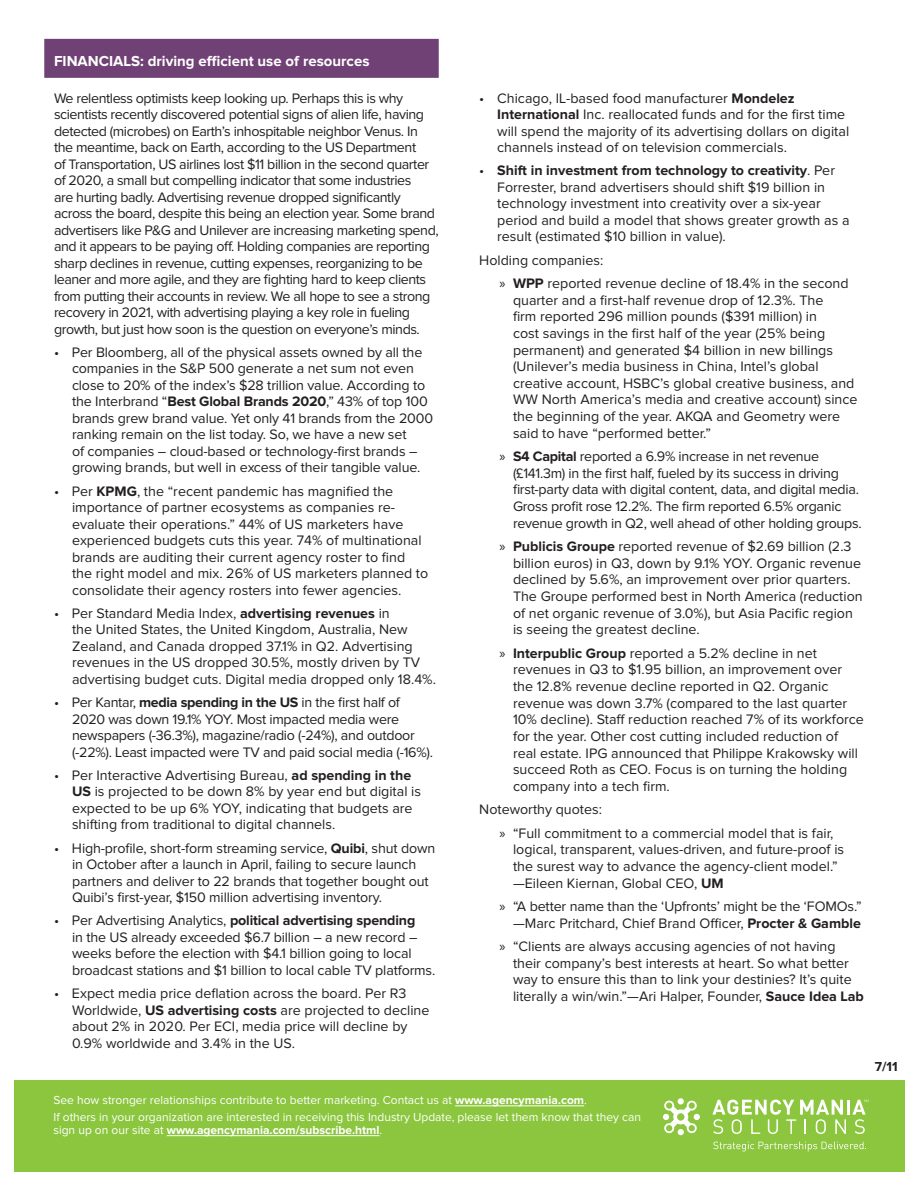
<style>
.page{position:relative;width:918px;height:1188px;background:#fff}
.page>*{position:absolute;margin:0;border:0;box-sizing:border-box;transform-origin:0 0}
.Subhead_1-FINANCIALS{font:700 15px "Proxima Nova";color:#fff}
.Bulleted_Body{font:14.25px/16.5px "Proxima Nova";color:#231f20}
.Body_Copy{font:14.25px/16.6px "Proxima Nova";color:#231f20}
.Body_Copy-2{font:14.25px/16.5px "Proxima Nova";letter-spacing:-.03em;color:#231f20}
.Body_Copy-3{font:14.25px/16.6px "Proxima Nova";letter-spacing:-.02em;color:#231f20}
.Bulleted_Body-2{font:14.25px/16.5px "Proxima Nova";letter-spacing:-.02em;color:#231f20}
.t1{font:700 13.5px "Proxima Nova";color:#231f20}
.t2{font:12px/17.1px "Proxima Nova";color:#fff}
.t3{font:700 12px "Proxima Nova";color:#fff}
.s1{font-weight:700}
.s2{font-family:"Myriad Pro"}
.s3{font-weight:400}
</style>
<div class="page">
<div style="left:14px;top:1081px;width:891px;height:91px;background:#8bc63e"></div>
<hr style="left:847px;top:1100px;width:3px;height:15px;background:#fff">
<svg style="left:712px;top:1100px;width:134px;height:34px"></svg>
<div style="left:693px;top:1114px;width:7px;height:6px;background:#fff;border-radius:50%"></div>
<svg style="left:663px;top:1100px;width:34px;height:34px"></svg>
<svg style="left:713px;top:1142px;width:153px;height:10px"></svg>
<svg style="left:852px;top:1100px;width:16px;height:34px"></svg>
<hr style="left:455px;top:1106px;width:129px;height:1px;background:#fff">
<hr style="left:167px;top:1135px;width:213px;height:1px;background:#fff">
<div style="left:44px;top:39px;width:395px;height:39px;background:#704175"></div>
<p class="Subhead_1-FINANCIALS" style="left:54px;top:54px;width:317px">FINANCIALS: driving efficient use of resources</p>
<p class="Body_Copy-2" style="left:54px;top:90px;width:386px">We relentless optimists keep looking up. Perhaps this is why scientists recently discovered potential signs of alien life, having detected (microbes) on Earth’s inhospitable neighbor Venus. In the meantime, back on Earth, according to the US Department<br>of Transportation, US airlines lost $11 billion in the second quarter of 2020, a small but compelling indicator that some industries<br>are hurting badly. Advertising revenue dropped significantly across the board, despite this being an election year. Some brand advertisers like P&amp;G and Unilever are increasing marketing spend, and it appears to be paying off. Holding companies are reporting sharp declines in revenue, cutting expenses, reorganizing to be leaner and more agile, and they are fighting hard to keep clients from putting their accounts in review. We all hope to see a strong recovery in 2021, with advertising playing a key role in fueling growth, but just how soon is the question on everyone’s minds.</p>
<p class="Bulleted_Body" style="left:72px;top:344px;width:363px;text-indent:-18px">• Per Bloomberg, all of the physical assets owned by all the companies in the S&amp;P 500 generate a net sum not even close to 20% of the index’s $28 trillion value. According to the Interbrand “<span class="s1">Best Global Brands 2020</span>,” 43% of top 100 brands grew brand value. Yet only 41 brands from the 2000 ranking remain on the list today. So, we have a new set<br>of companies – cloud-based or technology-first brands – growing brands, but well in excess of their tangible value.</p>
<p class="Bulleted_Body" style="left:72px;top:483px;width:358px;text-indent:-18px">• Per <span class="s1">KPMG</span>, the “recent pandemic has magnified the importance of partner ecosystems as companies re&shy;evaluate their operations.” 44% of US marketers have experienced budgets cuts this year. 74% of multinational brands are auditing their current agency roster to find the right model and mix. 26% of US marketers planned to consolidate their agency rosters into fewer agencies.</p>
<p class="Bulleted_Body" style="left:72px;top:605px;width:366px;text-indent:-18px">• Per Standard Media Index, <span class="s1">advertising revenues</span> in<br>the United States, the United Kingdom, Australia, New Zealand, and Canada dropped 37.1% in Q2. Advertising revenues in the US dropped 30.5%, mostly driven by TV advertising budget cuts. Digital media dropped only 18.4%.</p>
<p class="Bulleted_Body-2" style="left:72px;top:695px;width:363px;text-indent:-18px">• Per Kantar, <span class="s1">media spending in the US</span> in the first half of 2020 was down 19.1% YOY. Most impacted media were newspapers (-36.3%), magazine/radio (-24%), and outdoor (-22%). Least impacted were TV and paid social media (-16%).</p>
<p class="Bulleted_Body" style="left:72px;top:767px;width:351px;text-indent:-18px">• Per Interactive Advertising Bureau, <span class="s1">ad spending in the US</span> is projected to be down 8% by year end but digital is expected to be up 6% YOY, indicating that budgets are shifting from traditional to digital channels.</p>
<p class="Bulleted_Body" style="left:72px;top:840px;width:365px;text-indent:-18px">• High-profile, short-form streaming service, <span class="s1">Quibi</span>, shut down in October after a launch in April, failing to secure launch partners and deliver to 22 brands that together bought out Quibi’s first-year, $150 million advertising inventory.</p>
<p class="Bulleted_Body" style="left:72px;top:913px;width:365px;text-indent:-18px">• Per Advertising Analytics, <span class="s1">political advertising spending<br></span>in the US already exceeded $6.7 billion – a new record – weeks before the election with $4.1 billion going to local broadcast stations and $1 billion to local cable TV platforms.</p>
<p class="Bulleted_Body" style="left:72px;top:986px;width:359px;text-indent:-18px">• Expect media price deflation across the board. Per R3<br>Worldwide, <span class="s1">US advertising costs</span> are projected to decline about 2% in 2020. Per ECI, media price will decline by 0.9% worldwide and 3.4% in the US.</p>
<p class="Bulleted_Body" style="left:497px;top:90px;width:353px;text-indent:-18px">• Chicago, IL-based food manufacturer <span class="s1">Mondelez International</span> Inc. reallocated funds and for the first time will spend the majority of its advertising dollars on digital channels instead of on television commercials.</p>
<p class="Bulleted_Body" style="left:497px;top:163px;width:354px;text-indent:-18px">• <span class="s1">Shift in investment from technology to creativity</span>. Per Forrester, brand advertisers should shift $19 billion in technology investment into creativity over a six-year period and build a model that shows greater growth as a result (estimated $10 billion in value).</p>
<p class="Body_Copy" style="left:479px;top:252px;width:125px">Holding companies:</p>
<p class="Body_Copy" style="left:513px;top:275px;width:346px;text-indent:-14px"><span class="s2">»</span> <span class="s1">WPP</span> reported revenue decline of 18.4% in the second quarter and a first-half revenue drop of 12.3%. The<br>firm reported 296 million pounds ($391 million) in<br>cost savings in the first half of the year (25% being permanent) and generated $4 billion in new billings (Unilever’s media business in China, Intel’s global creative account, HSBC’s global creative business, and WW North America’s media and creative account) since the beginning of the year. AKQA and Geometry were said to have “performed better.”</p>
<p class="Body_Copy-3" style="left:513px;top:449px;width:350px;text-indent:-14px"><span class="s2">»</span> <span class="s1">S4 Capital</span> reported a 6.9% increase in net revenue (£141.3m) in the first half, fueled by its success in driving first-party data with digital content, data, and digital media.<br>Gross profit rose 12.2%. The firm reported 6.5% organic revenue growth in Q2, well ahead of other holding groups.</p>
<p class="Body_Copy" style="left:513px;top:539px;width:351px;text-indent:-14px"><span class="s2">»</span> <span class="s1">Publicis Groupe</span> reported revenue of $2.69 billion (2.3 billion euros) in Q3, down by 9.1% YOY. Organic revenue declined by 5.6%, an improvement over prior quarters.<br>The Groupe performed best in North America (reduction of net organic revenue of 3.0%), but Asia Pacific region is seeing the greatest decline.</p>
<p class="Body_Copy" style="left:513px;top:645px;width:352px;text-indent:-14px"><span class="s2">»</span> <span class="s1">Interpublic Group</span> reported a 5.2% decline in net revenues in Q3 to $1.95 billion, an improvement over the 12.8% revenue decline reported in Q2. Organic revenue was down 3.7% (compared to the last quarter 10% decline). Staff reduction reached 7% of its workforce for the year. Other cost cutting included reduction of real estate. IPG announced that Philippe Krakowsky will succeed Roth as CEO. Focus is on turning the holding company into a tech firm.</p>
<p class="Body_Copy" style="left:479px;top:802px;width:124px">Noteworthy quotes:</p>
<p class="Body_Copy" style="left:513px;top:825px;width:333px;text-indent:-14px"><span class="s2">»</span> “Full commitment to a commercial model that is fair, logical, transparent, values-driven, and future-proof is the surest way to advance the agency-client model.” —Eileen Kiernan, Global CEO, <span class="s1">UM</span></p>
<p class="Body_Copy" style="left:500px;top:899px;width:364px;text-align:right"><span class="s2">»</span> “A better name than the ‘Upfronts’ might be the ‘FOMOs.” —Marc Pritchard, Chief Brand Officer, <span class="s1">Procter &amp; Gamble</span></p>
<p class="Body_Copy" style="left:513px;top:939px;width:352px;text-indent:-14px"><span class="s2">»</span> “Clients are always accusing agencies of not having their company’s best interests at heart. So what better way to ensure this than to link your destinies? It’s quite literally a win/win.”—Ari Halper, Founder, <span class="s1">Sauce Idea Lab</span></p>
<p class="t2" style="left:53px;top:1092px;width:589px">See how stronger relationships contribute to better marketing. Contact us at <span class="s1">www.agencymania.com</span>.<br>If others in your organization are interested in receiving this Industry Update, please let them know that they can</p>
<p class="t3" style="left:53px;top:1125px;width:330px"><span class="s3">sign up on our site at</span> www.agencymania.com/subscribe.html<span class="s3">.</span></p>
<p class="t1" style="left:875px;top:1060px;width:24px">7/11</p>
</div>
